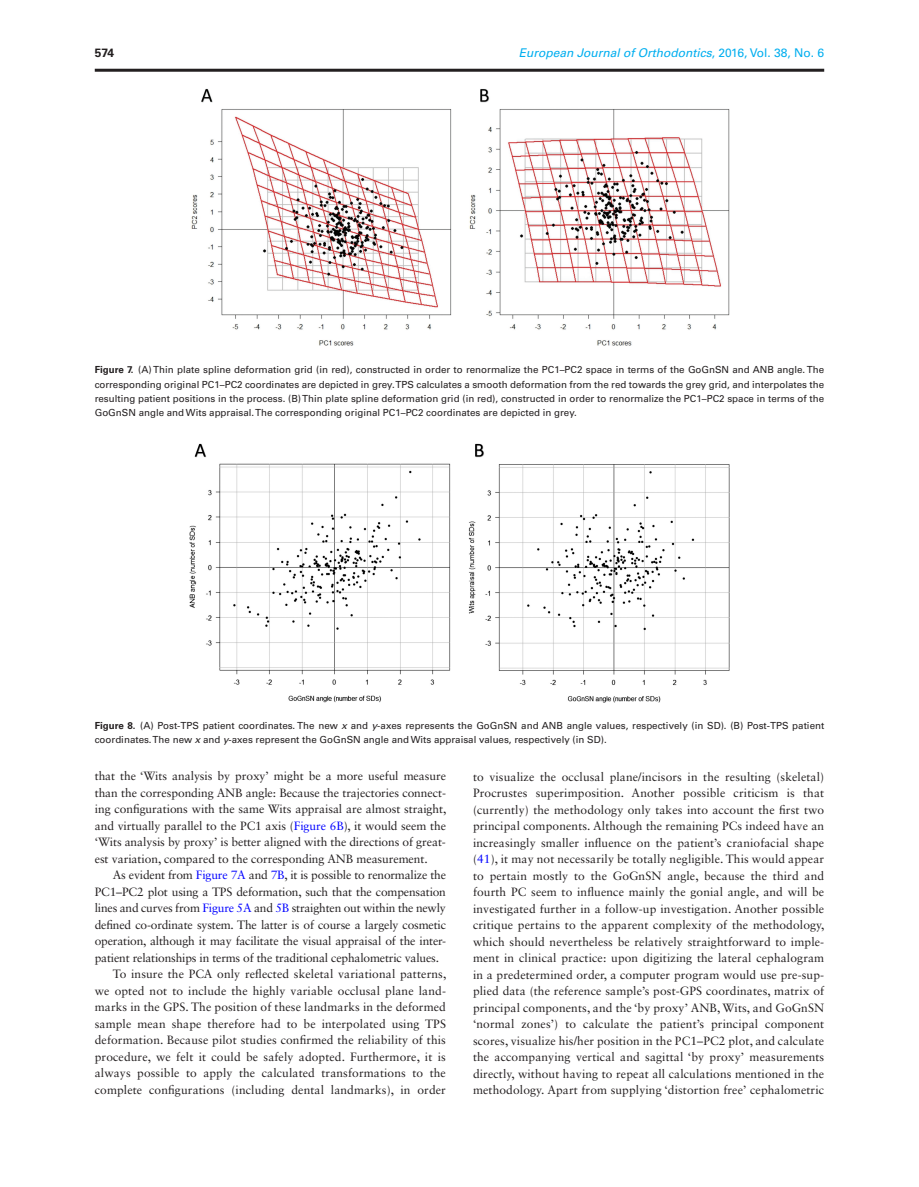
<style>
.page{position:relative;width:919px;height:1187px;background:#fff}
.page>*{position:absolute;margin:0;border:0;box-sizing:border-box;transform-origin:0 0}
.t1{font:12px/16.5px "Sabon LT Std";letter-spacing:.01em;color:#231f20;text-align:justify}
.t2{font:12px "Sabon LT Std";letter-spacing:-.015em;color:#231f20}
.t3{font:italic 12px "Univers LT Std";color:#00aeef}
.t4{font:700 12px "Univers LT Std";color:#231f20}
.t5{font:9.75px/14.2px "Univers LT Std";color:#231f20;text-align:justify}
.s1{font-style:normal}
.s2{font-weight:700}
.s3{font-style:italic}
.s4{color:#00f}
</style>
<div class="page">
<img style="left:191px;top:88px;width:538px;height:258px">
<img style="left:189px;top:443px;width:540px;height:259px">
<hr style="left:95px;top:69px;width:729px;height:3px;background:#231f20">
<p class="t4" style="left:95px;top:45px;width:21px">574</p>
<p class="t3" style="left:518px;top:45px;width:307px">European Journal of Orthodontics<span class="s1">, 2016, Vol. 38, No. 6</span></p>
<p class="t5" style="left:95px;top:363px;width:731px"><span class="s2">Figure 7.</span> (A) Thin plate spline deformation grid (in red), constructed in order to renormalize the PC1–PC2 space in terms of the GoGnSN and ANB angle. The corresponding original PC1–PC2 coordinates are depicted in grey. TPS calculates a smooth deformation from the red towards the grey grid, and interpolates the resulting patient positions in the process. (B) Thin plate spline deformation grid (in red), constructed in order to renormalize the PC1–PC2 space in terms of the GoGnSN angle and Wits appraisal. The corresponding original PC1–PC2 coordinates are depicted in grey.</p>
<p class="t5" style="left:95px;top:718px;width:731px"><span class="s2">Figure 8.</span> (A) Post-TPS patient coordinates. The new <span class="s3">x</span> and <span class="s3">y</span>-axes represents the GoGnSN and ANB angle values, respectively (in SD). (B) Post-TPS patient coordinates. The new <span class="s3">x</span> and <span class="s3">y</span>-axes represent the GoGnSN angle and Wits appraisal values, respectively (in SD).</p>
<p class="t1" style="left:95px;top:767px;width:353px">that the ‘Wits analysis by proxy’ might be a more useful measure than the corresponding ANB angle: Because the trajectories connect&shy;ing configurations with the same Wits appraisal are almost straight, and virtually parallel to the PC1 axis (<span class="s4">Figure 6B</span>), it would seem the ‘Wits analysis by proxy’ is better aligned with the directions of great&shy;est variation, compared to the corresponding ANB measurement.</p>
<p class="t2" style="left:113px;top:867px;width:335px">As evident from <span class="s4">Figure 7A</span> and <span class="s4">7B</span>, it is possible to renormalize the</p>
<p class="t2" style="left:95px;top:884px;width:353px">PC1–PC2 plot using a TPS deformation, such that the compensation</p>
<p class="t2" style="left:95px;top:900px;width:352px">lines and curves from <span class="s4">Figure 5A</span> and <span class="s4">5B</span> straighten out within the newly</p>
<p class="t2" style="left:95px;top:917px;width:353px">defined co-ordinate system. The latter is of course a largely cosmetic</p>
<p class="t2" style="left:95px;top:933px;width:353px">operation, although it may facilitate the visual appraisal of the inter-</p>
<p class="t2" style="left:95px;top:950px;width:346px">patient relationships in terms of the traditional cephalometric values.</p>
<p class="t1" style="left:113px;top:965px;width:335px">To insure the PCA only reflected skeletal variational patterns,</p>
<p class="t1" style="left:95px;top:982px;width:353px">we opted not to include the highly variable occlusal plane land-</p>
<p class="t1" style="left:95px;top:998px;width:353px">marks in the GPS. The position of these landmarks in the deformed</p>
<p class="t1" style="left:95px;top:1015px;width:353px">sample mean shape therefore had to be interpolated using TPS</p>
<p class="t1" style="left:95px;top:1031px;width:352px">deformation. Because pilot studies confirmed the reliability of this</p>
<p class="t1" style="left:95px;top:1048px;width:352px">procedure, we felt it could be safely adopted. Furthermore, it is</p>
<p class="t1" style="left:95px;top:1064px;width:352px">always possible to apply the calculated transformations to the</p>
<p class="t1" style="left:95px;top:1081px;width:353px">complete configurations (including dental landmarks), in order</p>
<p class="t1" style="left:473px;top:768px;width:353px">to visualize the occlusal plane/incisors in the resulting (skeletal)<br>Procrustes superimposition. Another possible criticism is that (currently) the methodology only takes into account the first two principal components. Although the remaining PCs indeed have an increasingly smaller influence on the patient’s craniofacial shape (<span class="s4">41</span>), it may not necessarily be totally negligible. This would appear to pertain mostly to the GoGnSN angle, because the third and fourth PC seem to influence mainly the gonial angle, and will be investigated further in a follow-up investigation. Another possible critique pertains to the apparent complexity of the methodology, which should nevertheless be relatively straightforward to imple&shy;ment in clinical practice: upon digitizing the lateral cephalogram in a predetermined order, a computer program would use pre-sup&shy;plied data (the reference sample’s post-GPS coordinates, matrix of principal components, and the ‘by proxy’ ANB, Wits, and GoGnSN ‘normal zones’) to calculate the patient’s principal component scores, visualize his/her position in the PC1–PC2 plot, and calculate the accompanying vertical and sagittal ‘by proxy’ measurements directly, without having to repeat all calculations mentioned in the methodology. Apart from supplying ‘distortion free’ cephalometric</p>
</div>
